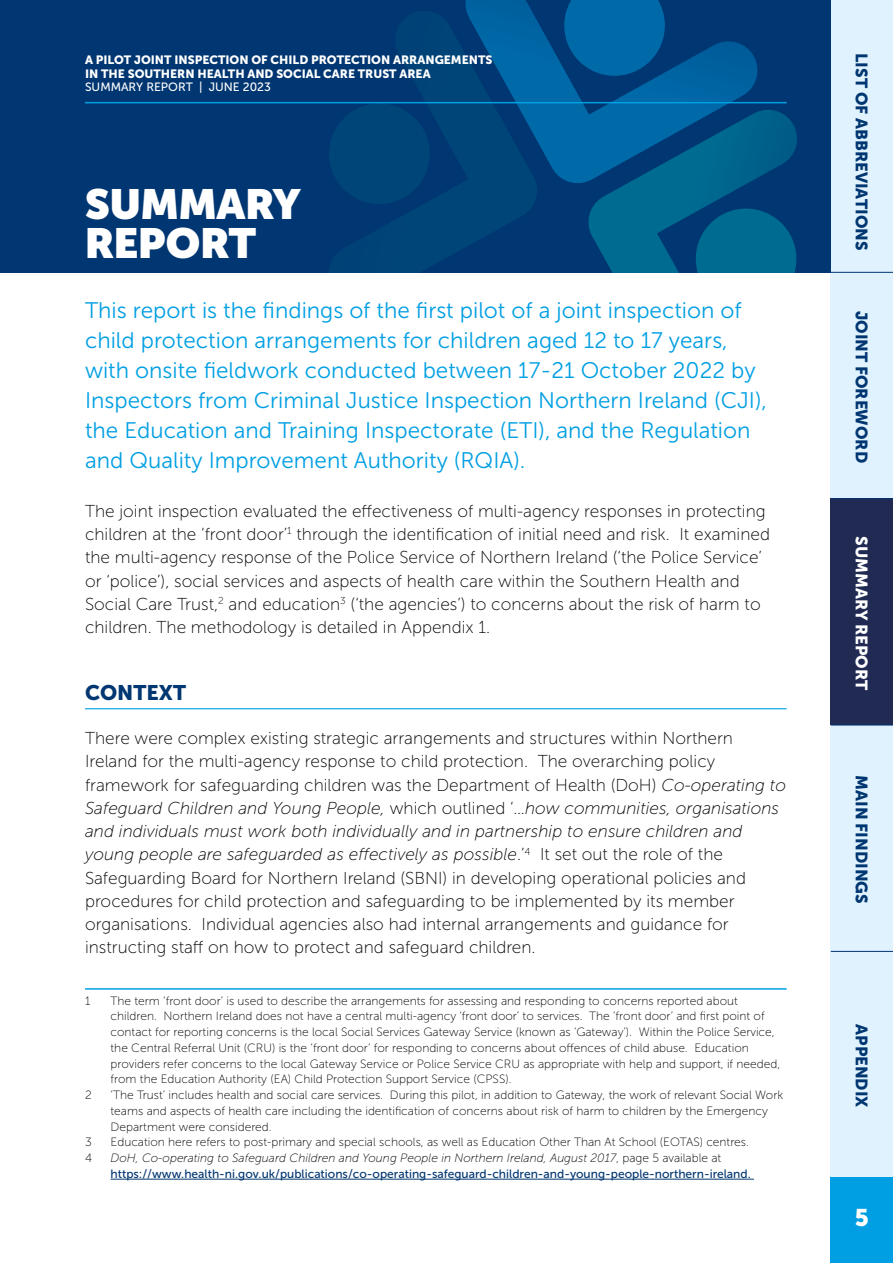
<style>
.page{position:relative;width:893px;height:1263px;background:#fff}
.page>*{position:absolute;margin:0;border:0;box-sizing:border-box;transform-origin:0 0}
.H2_-_Chapter{font:900 42px/39px "Museo Sans Display";color:#fff}
.t1{font:24px "Museo Sans 900";color:#fff}
.Leadin{font:22.5px/30px "Museo Sans 300";color:#009fe3}
.H3_-_Underlined{font:21px "Museo Sans 900";color:#003671}
.Body{font:17.25px/23.2px "Museo Sans 100";color:#000}
.t2{font:16.5px "Museo Sans 900";color:#003671}
.t3{font:16.5px "Museo Sans 900";color:#fff}
.Footnotes{font:12px/15.8px "Museo Sans 100";color:#000}
.Footnotes-2{font:12px/15.8px "Museo Sans 500";color:#003671}
.t4{font:12px/13.5px "Museo Sans 900";color:#fff}
.t5{font:12px "Museo Sans 500";color:#fff}
.s1{font-style:italic}
.s2{font-family:"Museo Sans 100";font-style:italic;color:#000}
.s3{font-family:"Museo Sans 100";color:#000}
</style>
<div class="page">
<div style="left:831px;top:0;width:62px;height:1178px;background:#dff2fd"></div>
<div style="left:831px;top:499px;width:62px;height:226px;background:#202a52"></div>
<hr style="left:831px;top:272px;width:62px;height:1px;background:#003671">
<hr style="left:831px;top:498px;width:62px;height:1px;background:#003671">
<hr style="left:831px;top:725px;width:62px;height:1px;background:#003671">
<hr style="left:831px;top:951px;width:62px;height:1px;background:#003671">
<hr style="left:831px;top:1177px;width:62px;height:1px;background:#003671">
<div style="left:831px;top:1178px;width:62px;height:85px;background:#009fe3"></div>
<div style="left:0;top:0;width:831px;height:272px;background:#003671"></div>
<svg style="left:555px;top:41px;width:203px;height:139px"></svg>
<svg style="left:559px;top:0;width:112px;height:82px"></svg>
<svg style="left:278px;top:0;width:277px;height:272px"></svg>
<svg style="left:323px;top:98px;width:112px;height:112px"></svg>
<svg style="left:565px;top:91px;width:232px;height:181px"></svg>
<svg style="left:690px;top:203px;width:107px;height:69px"></svg>
<hr style="left:85px;top:102px;width:702px;height:1px;background:#009fe3">
<hr style="left:85px;top:988px;width:702px;height:2px;background:#009fe3">
<hr style="left:111px;top:1179px;width:643px;height:1px;background:#003671">
<hr style="left:85px;top:708px;width:702px;height:1px;background:#009fe3">
<p class="t4" style="left:85px;top:53px;width:409px">A PILOT JOINT INSPECTION OF CHILD PROTECTION ARRANGEMENTS<br>IN THE SOUTHERN HEALTH AND SOCIAL CARE TRUST AREA</p>
<p class="t5" style="left:85px;top:81px;width:187px">SUMMARY REPORT | JUNE 2023</p>
<h2 class="H2_-_Chapter" style="left:85px;top:185px;width:217px">SUMMARY<br>REPORT</h2>
<p class="Leadin" style="left:85px;top:296px;width:683px">This report is the findings of the first pilot of a joint inspection of child protection arrangements for children aged 12 to 17 years, with onsite fieldwork conducted between 17-21 October 2022 by Inspectors from Criminal Justice Inspection Northern Ireland (CJI), the Education and Training Inspectorate (ETI), and the Regulation and Quality Improvement Authority (RQIA).</p>
<p class="Body" style="left:85px;top:499px;width:686px">The joint inspection evaluated the effectiveness of multi-agency responses in protecting children at the ‘front door’<sup>1</sup> through the identification of initial need and risk. It examined the multi-agency response of the Police Service of Northern Ireland (‘the Police Service’ or ‘police’), social services and aspects of health care within the Southern Health and Social Care Trust,<sup>2</sup> and education<sup>3</sup> (‘the agencies’) to concerns about the risk of harm to children. The methodology is detailed in Appendix 1.</p>
<h3 class="H3_-_Underlined" style="left:85px;top:680px;width:103px">CONTEXT</h3>
<p class="Body" style="left:85px;top:727px;width:703px">There were complex existing strategic arrangements and structures within Northern Ireland for the multi-agency response to child protection. The overarching policy framework for safeguarding children was the Department of Health (DoH) <span class="s1">Co-operating to Safeguard Children and Young People,</span> which outlined ‘…<span class="s1">how communities, organisations and individuals must work both individually and in partnership to ensure children and young people are safeguarded as effectively as possible</span>.’<sup>4</sup> It set out the role of the Safeguarding Board for Northern Ireland (SBNI) in developing operational policies and procedures for child protection and safeguarding to be implemented by its member organisations. Individual agencies also had internal arrangements and guidance for instructing staff on how to protect and safeguard children.</p>
<p class="Footnotes" style="left:85px;top:993px;width:7px">1</p>
<p class="Footnotes" style="left:111px;top:993px;width:671px">The term ‘front door’ is used to describe the arrangements for assessing and responding to concerns reported about children. Northern Ireland does not have a central multi-agency ‘front door’ to services. The ‘front door’ and first point of contact for reporting concerns is the local Social Services Gateway Service (known as ‘Gateway’). Within the Police Service, the Central Referral Unit (CRU) is the ‘front door’ for responding to concerns about offences of child abuse. Education providers refer concerns to the local Gateway Service or Police Service CRU as appropriate with help and support, if needed, from the Education Authority (EA) Child Protection Support Service (CPSS).</p>
<p class="Footnotes" style="left:85px;top:1087px;width:8px">2</p>
<p class="Footnotes" style="left:111px;top:1087px;width:674px">‘The Trust’ includes health and social care services. During this pilot, in addition to Gateway, the work of relevant Social Work teams and aspects of health care including the identification of concerns about risk of harm to children by the Emergency<br>Department were considered.</p>
<p class="Footnotes" style="left:85px;top:1134px;width:8px">3</p>
<p class="Footnotes" style="left:111px;top:1134px;width:640px">Education here refers to post-primary and special schools, as well as Education Other Than At School (EOTAS) centres.</p>
<p class="Footnotes" style="left:85px;top:1150px;width:9px">4</p>
<p class="Footnotes-2" style="left:111px;top:1150px;width:642px"><span class="s2">DoH, Co-operating to Safeguard Children and Young People in Northern Ireland, August 2017</span><span class="s3">, page 5 available at </span>https://www.health-ni.gov.uk/publications/co-operating-safeguard-children-and-young-people-northern-ireland.</p>
<p class="t2" style="left:871px;top:53px;width:199px;rotate:90deg">LIST OF ABBREVIATIONS</p>
<p class="t2" style="left:871px;top:311px;width:154px;rotate:90deg">JOINT FOREWORD</p>
<p class="t3" style="left:871px;top:536px;width:156px;rotate:90deg">SUMMARY REPORT</p>
<p class="t2" style="left:871px;top:775px;width:130px;rotate:90deg">MAIN FINDINGS</p>
<p class="t2" style="left:871px;top:1024px;width:85px;rotate:90deg">APPENDIX</p>
<h2 class="t1" style="left:855px;top:1204px;width:16px">5</h2>
</div>
